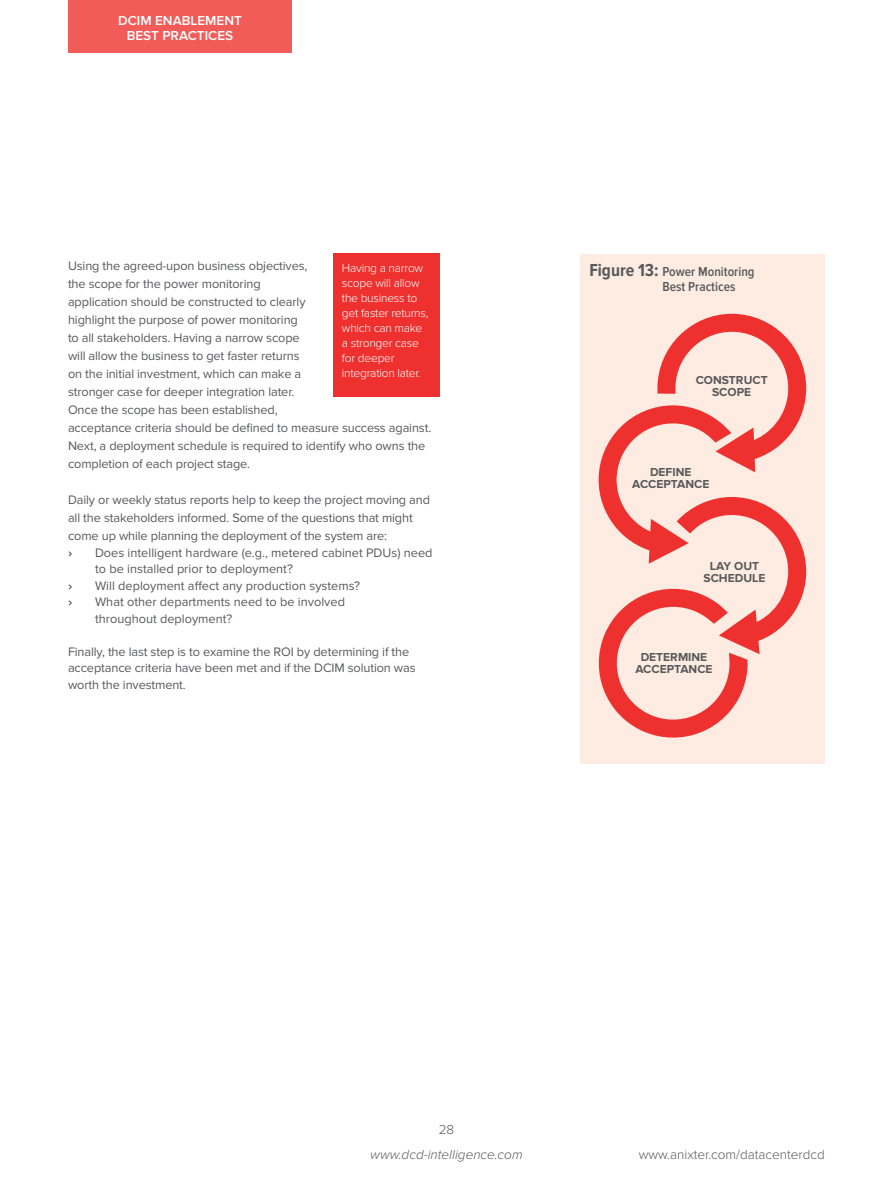
<style>
.page{position:relative;width:893px;height:1191px;background:#fff}
.page>*{position:absolute;margin:0;border:0;box-sizing:border-box;transform-origin:0 0}
.t1{font:600 13.5px/15px "Proxima Nova Cond";color:#58595b}
.t2{font:300 13.5px "Proxima Nova";color:#58595b}
.t3{font:600 13.5px/15px "Proxima Nova";color:#fff;text-align:center}
.t4{font:italic 300 13.5px "Proxima Nova";color:#58595b}
.t5{font:12.75px/18px "Proxima Nova";letter-spacing:-.01em;color:#58595b}
.t6{font:700 12.75px "Proxima Nova";color:#58595b}
.t7{font:300 12px/15px "Proxima Nova";letter-spacing:-.02em;color:#fff}
.t8{font:700 12px/12px "Proxima Nova";color:#58595b;text-align:center}
.s1{font-weight:700;font-size:18px}
</style>
<div class="page">
<div style="left:68px;top:0;width:224px;height:53px;background:#f15c59"></div>
<div style="left:581px;top:254px;width:244px;height:509px;background:#feece2"></div>
<svg style="left:598px;top:314px;width:208px;height:424px"></svg>
<div style="left:333px;top:254px;width:107px;height:143px;background:#ee312f"></div>
<p class="t3" style="left:118px;top:14px;width:125px">DCIM ENABLEMENT<br>BEST PRACTICES</p>
<p class="t5" style="left:68px;top:257px;width:365px">Using the agreed-upon business objectives,<br>the scope for the power monitoring<br>application should be constructed to clearly<br>highlight the purpose of power monitoring<br>to all stakeholders. Having a narrow scope<br>will allow the business to get faster returns<br>on the initial investment, which can make a<br>stronger case for deeper integration later.<br>Once the scope has been established,<br>acceptance criteria should be defined to measure success against.<br>Next, a deployment schedule is required to identify who owns the completion of each project stage.</p>
<p class="t5" style="left:68px;top:491px;width:364px">Daily or weekly status reports help to keep the project moving and all the stakeholders informed. Some of the questions that might come up while planning the deployment of the system are:</p>
<p class="t6" style="left:68px;top:545px;width:6px">›</p>
<p class="t5" style="left:95px;top:544px;width:339px;line-height:16.5px">Does intelligent hardware (e.g., metered cabinet PDUs) need to be installed prior to deployment?</p>
<p class="t6" style="left:68px;top:578px;width:6px">›</p>
<p class="t5" style="left:95px;top:577px;width:266px">Will deployment affect any production systems?</p>
<p class="t6" style="left:68px;top:594px;width:6px">›</p>
<p class="t5" style="left:95px;top:594px;width:251px;line-height:16.5px">What other departments need to be involved throughout deployment?</p>
<p class="t5" style="left:68px;top:643px;width:349px;line-height:16.5px">Finally, the last step is to examine the ROI by determining if the acceptance criteria have been met and if the DCIM solution was worth the investment.</p>
<p class="t7" style="left:342px;top:260px;width:88px">Having a narrow scope will allow the business to get faster returns, which can make a stronger case for deeper integration later.</p>
<p class="t1" style="left:662px;top:265px;width:94px;text-indent:-73px"><span class="s1">Figure 13:</span> Power Monitoring<br>Best Practices</p>
<p class="t8" style="left:696px;top:375px;width:74px">CONSTRUCT<br>SCOPE</p>
<p class="t8" style="left:632px;top:467px;width:79px">DEFINE<br>ACCEPTANCE</p>
<p class="t8" style="left:703px;top:560px;width:63px">LAY OUT<br>SCHEDULE</p>
<p class="t8" style="left:635px;top:651px;width:79px">DETERMINE<br>ACCEPTANCE</p>
<p class="t2" style="left:439px;top:1121px;width:17px">28</p>
<p class="t4" style="left:370px;top:1147px;width:154px">www.dcd-intelligence.com</p>
<p class="t2" style="left:639px;top:1146px;width:188px">www.anixter.com/datacenterdcd</p>
</div>
